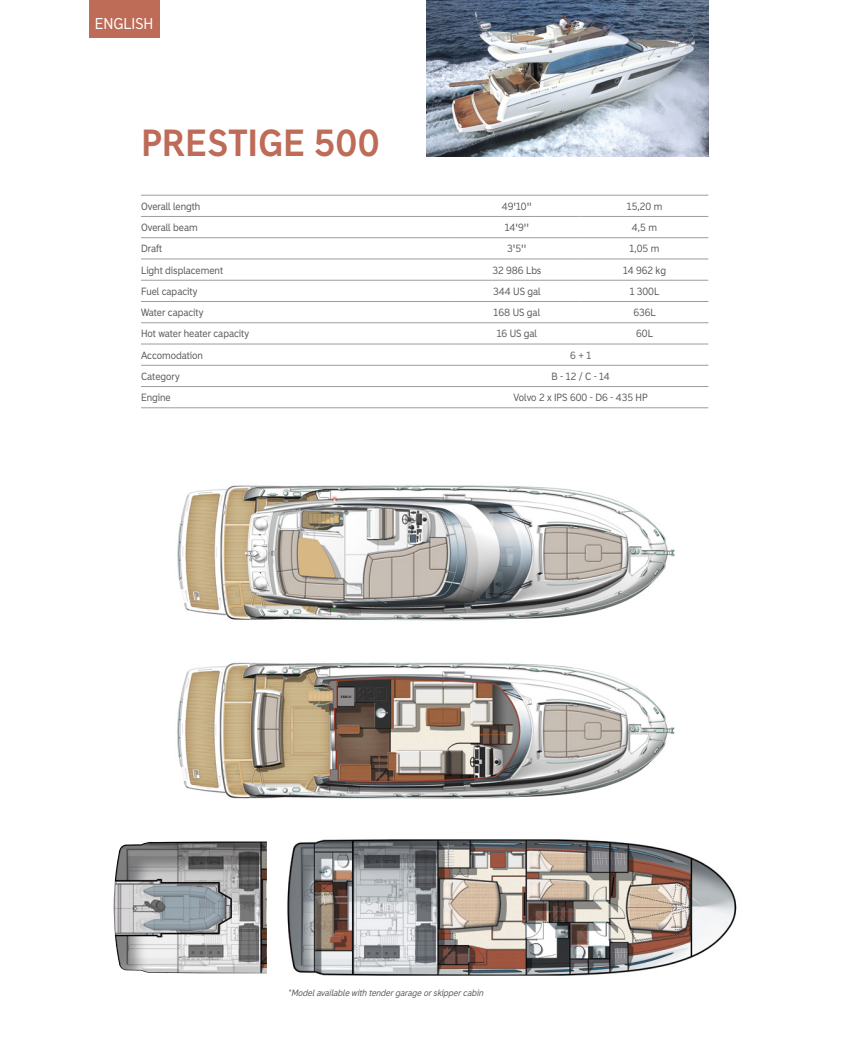
<style>
.page{position:relative;width:851px;height:1063px;background:#fff}
.page>*{position:absolute;margin:0;border:0;box-sizing:border-box;transform-origin:0 0}
.t1{font:800 36px "Madras";color:#be6b58}
.t2{font:15px "Madras";color:#fff}
.t3{font:10px "Madras";color:#59595d}
.t4{font:italic 8.75px "Madras";color:#59595d}
</style>
<div class="page">
<img style="left:177px;top:485px;width:498px;height:136px">
<img style="left:287px;top:839px;width:450px;height:137px">
<img style="left:114px;top:841px;width:153px;height:132px">
<img style="left:177px;top:662px;width:498px;height:137px">
<img style="left:426px;top:0;width:282px;height:157px">
<hr style="left:141px;top:195px;width:312px;height:1px;background:#9d9d9c">
<hr style="left:453px;top:195px;width:127px;height:1px;background:#9d9d9c">
<hr style="left:580px;top:195px;width:128px;height:1px;background:#9d9d9c">
<hr style="left:141px;top:216px;width:312px;height:1px;background:#9d9d9c">
<hr style="left:453px;top:216px;width:127px;height:1px;background:#9d9d9c">
<hr style="left:580px;top:216px;width:128px;height:1px;background:#9d9d9c">
<hr style="left:141px;top:237px;width:312px;height:1px;background:#9d9d9c">
<hr style="left:453px;top:237px;width:127px;height:1px;background:#9d9d9c">
<hr style="left:580px;top:237px;width:128px;height:1px;background:#9d9d9c">
<hr style="left:141px;top:259px;width:312px;height:1px;background:#9d9d9c">
<hr style="left:453px;top:259px;width:127px;height:1px;background:#9d9d9c">
<hr style="left:580px;top:259px;width:128px;height:1px;background:#9d9d9c">
<hr style="left:141px;top:280px;width:312px;height:1px;background:#9d9d9c">
<hr style="left:453px;top:280px;width:127px;height:1px;background:#9d9d9c">
<hr style="left:580px;top:280px;width:128px;height:1px;background:#9d9d9c">
<hr style="left:141px;top:301px;width:312px;height:1px;background:#9d9d9c">
<hr style="left:453px;top:301px;width:127px;height:1px;background:#9d9d9c">
<hr style="left:580px;top:301px;width:128px;height:1px;background:#9d9d9c">
<hr style="left:141px;top:322px;width:312px;height:1px;background:#9d9d9c">
<hr style="left:453px;top:322px;width:127px;height:1px;background:#9d9d9c">
<hr style="left:580px;top:322px;width:128px;height:1px;background:#9d9d9c">
<hr style="left:141px;top:344px;width:312px;height:1px;background:#9d9d9c">
<hr style="left:453px;top:344px;width:127px;height:1px;background:#9d9d9c">
<hr style="left:580px;top:344px;width:128px;height:1px;background:#9d9d9c">
<hr style="left:141px;top:365px;width:312px;height:1px;background:#9d9d9c">
<hr style="left:453px;top:365px;width:127px;height:1px;background:#9d9d9c">
<hr style="left:580px;top:365px;width:128px;height:1px;background:#9d9d9c">
<hr style="left:141px;top:386px;width:312px;height:1px;background:#9d9d9c">
<hr style="left:453px;top:386px;width:127px;height:1px;background:#9d9d9c">
<hr style="left:580px;top:386px;width:128px;height:1px;background:#9d9d9c">
<hr style="left:141px;top:407px;width:312px;height:1px;background:#9d9d9c">
<hr style="left:453px;top:407px;width:127px;height:1px;background:#9d9d9c">
<hr style="left:580px;top:407px;width:128px;height:1px;background:#9d9d9c">
<div style="left:89px;top:0;width:70px;height:37px;background:#be6b58"></div>
<h2 class="t2" style="left:95px;top:15px;width:60px">ENGLISH</h2>
<h1 class="t1" style="left:141px;top:120px;width:240px">PRESTIGE 500</h1>
<p class="t3" style="left:141px;top:200px;width:61px">Overall length</p>
<p class="t3" style="left:502px;top:200px;width:32px">49'10''</p>
<p class="t3" style="left:626px;top:200px;width:37px">15,20 m</p>
<p class="t3" style="left:141px;top:221px;width:58px">Overall beam</p>
<p class="t3" style="left:504px;top:221px;width:26px">14'9''</p>
<p class="t3" style="left:632px;top:221px;width:27px">4,5 m</p>
<p class="t3" style="left:141px;top:243px;width:22px">Draft</p>
<p class="t3" style="left:507px;top:243px;width:21px">3'5''</p>
<p class="t3" style="left:629px;top:243px;width:31px">1,05 m</p>
<p class="t3" style="left:141px;top:264px;width:83px">Light displacement</p>
<p class="t3" style="left:492px;top:264px;width:50px">32 986 Lbs</p>
<p class="t3" style="left:623px;top:264px;width:44px">14 962 kg</p>
<p class="t3" style="left:141px;top:285px;width:58px">Fuel capacity</p>
<p class="t3" style="left:493px;top:285px;width:49px">344 US gal</p>
<p class="t3" style="left:629px;top:285px;width:31px">1 300L</p>
<p class="t3" style="left:141px;top:306px;width:64px">Water capacity</p>
<p class="t3" style="left:493px;top:306px;width:48px">168 US gal</p>
<p class="t3" style="left:633px;top:306px;width:24px">636L</p>
<p class="t3" style="left:141px;top:328px;width:110px">Hot water heater capacity</p>
<p class="t3" style="left:496px;top:328px;width:42px">16 US gal</p>
<p class="t3" style="left:636px;top:328px;width:18px">60L</p>
<p class="t3" style="left:141px;top:349px;width:63px">Accomodation</p>
<p class="t3" style="left:570px;top:349px;width:22px">6 + 1</p>
<p class="t3" style="left:141px;top:370px;width:40px">Category</p>
<p class="t3" style="left:551px;top:370px;width:60px">B - 12 / C - 14</p>
<p class="t3" style="left:141px;top:392px;width:31px">Engine</p>
<p class="t3" style="left:513px;top:392px;width:136px">Volvo 2 x IPS 600 - D6 - 435 HP</p>
<p class="t4" style="left:288px;top:987px;width:197px">*Model available with tender garage or skipper cabin</p>
</div>
